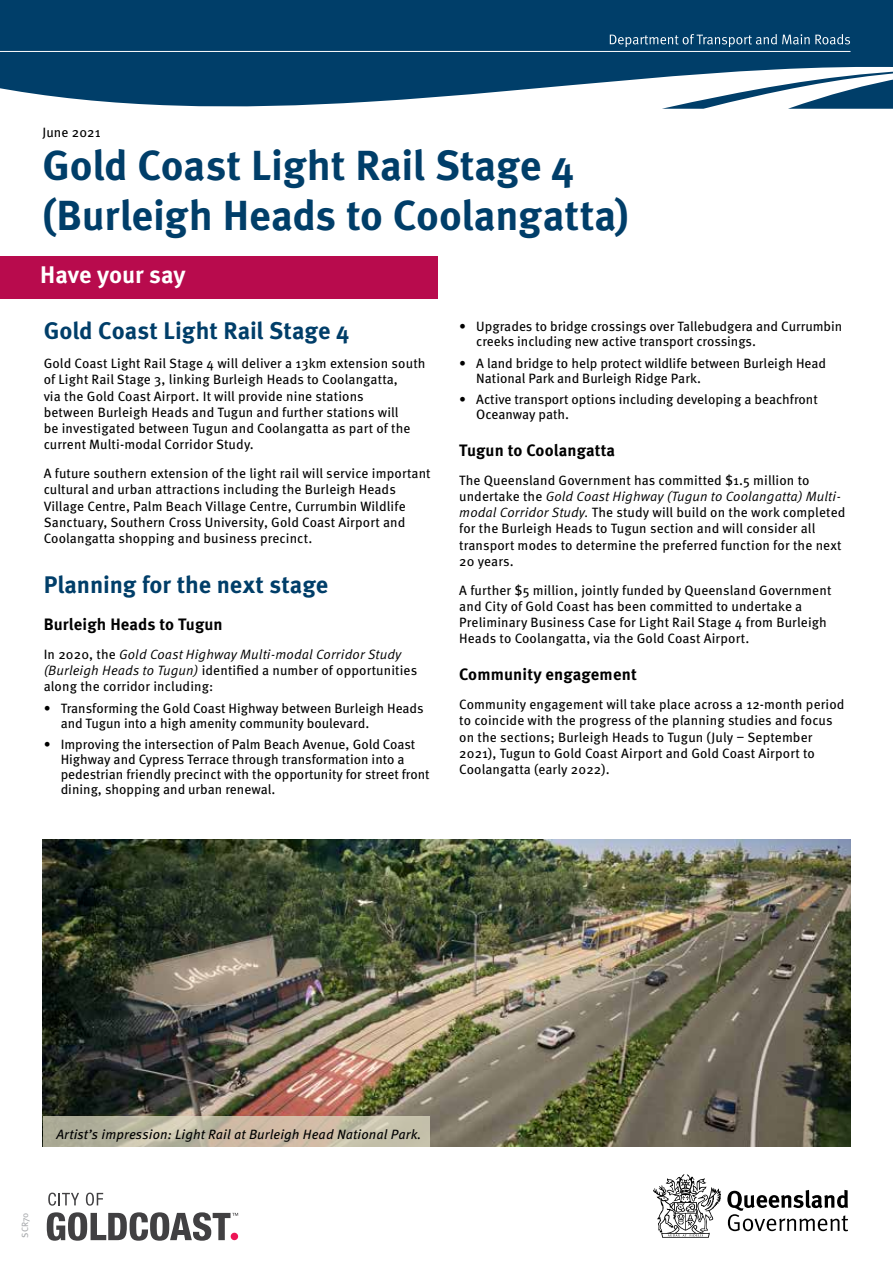
<style>
.page{position:relative;width:893px;height:1263px;background:#fff}
.page>*{position:absolute;margin:0;border:0;box-sizing:border-box;transform-origin:0 0}
.t1{font:700 42px/50.4px "Meta Pro";letter-spacing:-.005em;color:#003e69}
.t2{font:700 24px "Meta Pro";letter-spacing:-.005em;color:#003e69}
.t3{font:700 24px "Meta Pro";letter-spacing:-.005em;color:#fff}
.t4{font:700 16.5px "Meta Pro";letter-spacing:.01em;color:#000}
.t5{font:13.5px/16.2px "Meta Pro";letter-spacing:.005em;color:#000}
.t6{font:13.5px "Meta Pro Norm Ita";letter-spacing:.01em;color:#000}
.t7{font:italic 13.5px "Meta Pro";letter-spacing:.01em;color:#000}
.t8{font:9px "Meta Pro";color:#a7a9ac}
.s1{font-family:"Meta Pro"}
.s2{font-family:"Meta Pro Norm Ita"}
</style>
<div class="page">
<svg style="left:0;top:0;width:893px;height:109px;fill:#003e69"></svg>
<hr style="left:0;top:51px;width:850px;height:1px;background:#fff">
<svg style="left:610px;top:34px;width:240px;height:13px"></svg>
<svg style="left:727px;top:1190px;width:121px;height:41px"></svg>
<svg style="left:653px;top:1174px;width:68px;height:64px"></svg>
<svg style="left:48px;top:1192px;width:31px;height:14px"></svg>
<svg style="left:86px;top:1192px;width:17px;height:14px"></svg>
<svg style="left:47px;top:1212px;width:191px;height:29px"></svg>
<div style="left:0;top:256px;width:438px;height:43px;background:#b80b4d"></div>
<img style="left:43px;top:839px;width:807px;height:308px">
<svg style="left:43px;top:1116px;width:386px;height:31px"></svg>
<p class="t5" style="left:43px;top:124px;width:60px">June 2021</p>
<h1 class="t1" style="left:42px;top:137px;width:588px">Gold Coast Light Rail Stage 4 (Burleigh Heads to Coolangatta)</h1>
<h2 class="t3" style="left:40px;top:256px;width:147px">Have your say</h2>
<h2 class="t2" style="left:44px;top:312px;width:307px">Gold Coast Light Rail Stage 4</h2>
<p class="t5" style="left:44px;top:354px;width:383px">Gold Coast Light Rail Stage 4 will deliver a 13km extension south of Light Rail Stage 3, linking Burleigh Heads to Coolangatta,<br>via the Gold Coast Airport. It will provide nine stations<br>between Burleigh Heads and Tugun and further stations will<br>be investigated between Tugun and Coolangatta as part of the current Multi-modal Corridor Study.</p>
<p class="t5" style="left:44px;top:464px;width:388px">A future southern extension of the light rail will service important cultural and urban attractions including the Burleigh Heads Village Centre, Palm Beach Village Centre, Currumbin Wildlife Sanctuary, Southern Cross University, Gold Coast Airport and Coolangatta shopping and business precinct.</p>
<h2 class="t2" style="left:44px;top:566px;width:286px">Planning for the next stage</h2>
<p class="t4" style="left:44px;top:611px;width:181px">Burleigh Heads to Tugun</p>
<p class="t6" style="left:44px;top:644px;width:359px"><span class="s1">In 2020, the</span> Gold Coast Highway Multi-modal Corridor Study</p>
<p class="t5" style="left:44px;top:661px;width:375px"><span class="s2">(Burleigh Heads to Tugun)</span> identified a number of opportunities along the corridor including:</p>
<p class="t5" style="left:61px;top:699px;width:364px;line-height:15px;text-indent:-17px">• Transforming the Gold Coast Highway between Burleigh Heads and Tugun into a high amenity community boulevard.</p>
<p class="t5" style="left:61px;top:736px;width:370px;line-height:15px;text-indent:-17px">• Improving the intersection of Palm Beach Avenue, Gold Coast Highway and Cypress Terrace through transformation into a pedestrian friendly precinct with the opportunity for street front dining, shopping and urban renewal.</p>
<p class="t5" style="left:476px;top:318px;width:367px;line-height:15px;text-indent:-17px">• Upgrades to bridge crossings over Tallebudgera and Currumbin creeks including new active transport crossings.</p>
<p class="t5" style="left:476px;top:355px;width:351px;line-height:15px;text-indent:-17px">• A land bridge to help protect wildlife between Burleigh Head<br>National Park and Burleigh Ridge Park.</p>
<p class="t5" style="left:476px;top:391px;width:343px;line-height:15px;text-indent:-17px">• Active transport options including developing a beachfront<br>Oceanway path.</p>
<p class="t4" style="left:459px;top:437px;width:157px">Tugun to Coolangatta</p>
<p class="t5" style="left:459px;top:471px;width:352px">The Queensland Government has committed $1.5 million to</p>
<p class="t6" style="left:459px;top:486px;width:383px"><span class="s1">undertake the</span> Gold Coast Highway (Tugun to Coolangatta) Multi-</p>
<p class="t5" style="left:459px;top:503px;width:388px"><span class="s2">modal Corridor Study.</span> The study will build on the work completed for the Burleigh Heads to Tugun section and will consider all transport modes to determine the preferred function for the next 20 years.</p>
<p class="t5" style="left:459px;top:581px;width:374px">A further $5 million, jointly funded by Queensland Government and City of Gold Coast has been committed to undertake a Preliminary Business Case for Light Rail Stage 4 from Burleigh Heads to Coolangatta, via the Gold Coast Airport.</p>
<p class="t4" style="left:459px;top:661px;width:179px">Community engagement</p>
<p class="t5" style="left:459px;top:695px;width:387px">Community engagement will take place across a 12-month period to coincide with the progress of the planning studies and focus on the sections; Burleigh Heads to Tugun (July – September 2021), Tugun to Gold Coast Airport and Gold Coast Airport to Coolangatta (early 2022).</p>
<p class="t7" style="left:56px;top:1123px;width:366px">Artist’s impression: Light Rail at Burleigh Head National Park.</p>
<p class="t8" style="left:18px;top:1238px;width:27px;rotate:-90deg">SCR70</p>
</div>
